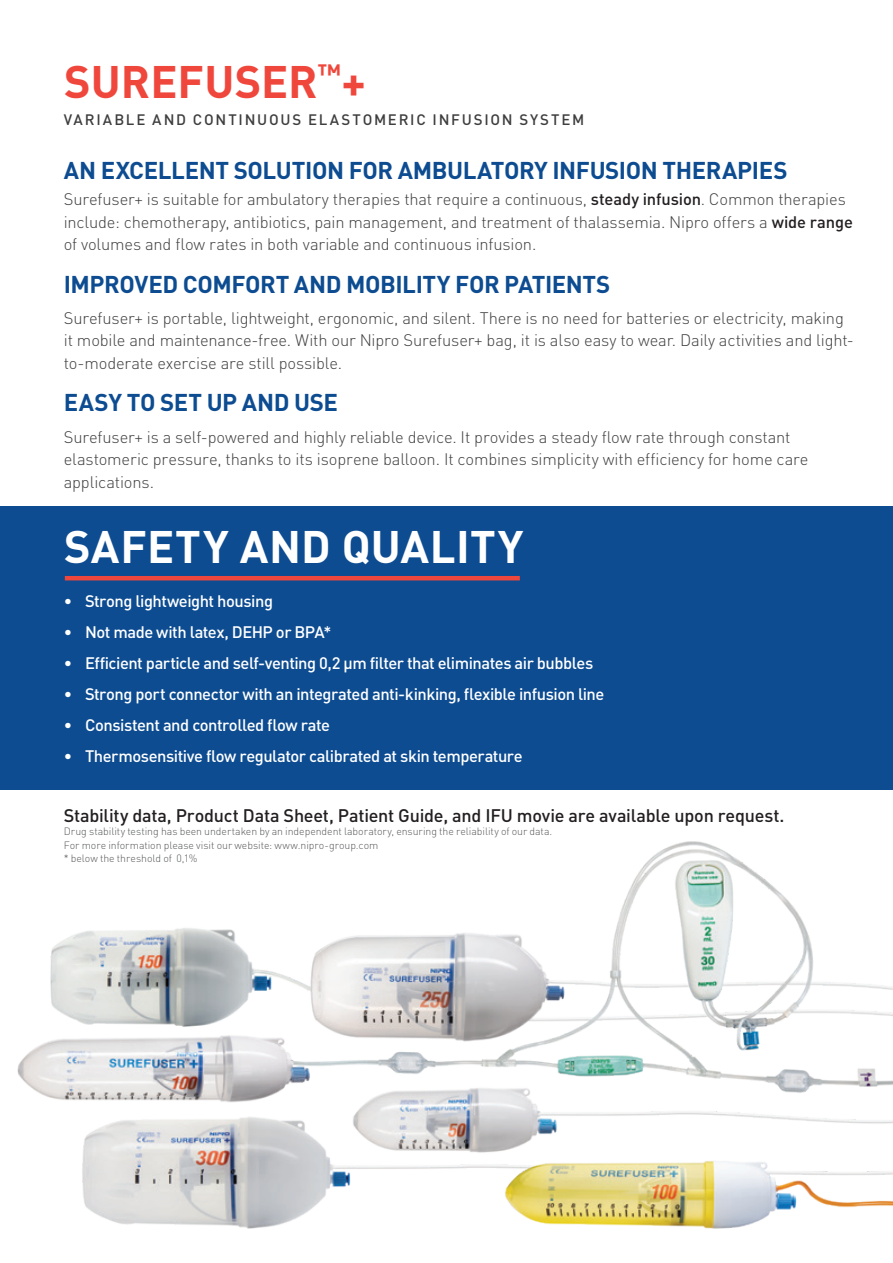
<style>
.page{position:relative;width:893px;height:1263px;background:#fff}
.page>*{position:absolute;margin:0;border:0;box-sizing:border-box;transform-origin:0 0}
.t1{font:700 45px "DIN Pro";letter-spacing:.01em;color:#fff}
.t2{font:700 45px "DIN Pro";color:#ef473c}
.t3{font:700 24px "DIN Pro";letter-spacing:-.02em;color:#0d4c91}
.t4{font:500 18px "DIN Pro";letter-spacing:-.015em;color:#231f20}
.t5{font:300 16.5px/22.5px "DIN Pro";letter-spacing:-.01em;color:#3e3e3f}
.t6{font:500 16.5px "DIN Pro";letter-spacing:-.03em;color:#fff}
.t7{font:500 15px "DIN Pro";letter-spacing:.12em;color:#3e3e3f}
.t8{font:300 10.5px/13.5px "DIN Pro";letter-spacing:-.005em;color:#57585a}
.s1{font-weight:500;color:#231f20}
</style>
<div class="page">
<div style="left:0;top:506px;width:893px;height:284px;background:#0d4c91"></div>
<img style="left:17px;top:841px;width:876px;height:388px">
<hr style="left:65px;top:576px;width:455px;height:4px;background:#ef473c">
<h1 class="t2" style="left:64px;top:44px;width:303px">SUREFUSER<sup>™</sup>+</h1>
<p class="t7" style="left:64px;top:107px;width:522px">VARIABLE AND CONTINUOUS ELASTOMERIC INFUSION SYSTEM</p>
<h2 class="t3" style="left:64px;top:150px;width:725px">AN EXCELLENT SOLUTION FOR AMBULATORY INFUSION THERAPIES</h2>
<p class="t5" style="left:64px;top:187px;width:791px">Surefuser+ is suitable for ambulatory therapies that require a continuous, <span class="s1">steady infusion</span>. Common therapies include: chemotherapy, antibiotics, pain management, and treatment of thalassemia. Nipro offers a <span class="s1">wide range </span>of volumes and flow rates in both variable and continuous infusion.</p>
<h2 class="t3" style="left:64px;top:264px;width:548px">IMPROVED COMFORT AND MOBILITY FOR PATIENTS</h2>
<p class="t5" style="left:64px;top:305px;width:792px">Surefuser+ is portable, lightweight, ergonomic, and silent. There is no need for batteries or electricity, making it mobile and maintenance-free. With our Nipro Surefuser+ bag, it is also easy to wear. Daily activities and light&shy;to-moderate exercise are still possible.</p>
<h2 class="t3" style="left:64px;top:383px;width:276px">EASY TO SET UP AND USE</h2>
<p class="t5" style="left:64px;top:424px;width:746px">Surefuser+ is a self-powered and highly reliable device. It provides a steady flow rate through constant elastomeric pressure, thanks to its isoprene balloon. It combines simplicity with efficiency for home care applications.</p>
<h1 class="t1" style="left:64px;top:509px;width:461px">SAFETY AND QUALITY</h1>
<p class="t6" style="left:64px;top:587px;width:211px">• Strong lightweight housing</p>
<p class="t6" style="left:64px;top:618px;width:269px">• Not made with latex, DEHP or BPA*</p>
<p class="t6" style="left:64px;top:649px;width:531px">• Efficient particle and self-venting 0,2 µm filter that eliminates air bubbles</p>
<p class="t6" style="left:64px;top:680px;width:542px">• Strong port connector with an integrated anti-kinking, flexible infusion line</p>
<p class="t6" style="left:64px;top:711px;width:268px">• Consistent and controlled flow rate</p>
<p class="t6" style="left:64px;top:742px;width:460px">• Thermosensitive flow regulator calibrated at skin temperature</p>
<p class="t4" style="left:64px;top:801px;width:722px">Stability data, Product Data Sheet, Patient Guide, and IFU movie are available upon request.</p>
<p class="t8" style="left:64px;top:824px;width:490px">Drug stability testing has been undertaken by an independent laboratory, ensuring the reliability of our data.<br>For more information please visit our website: www.nipro-group.com<br>* below the threshold of 0,1%</p>
</div>
